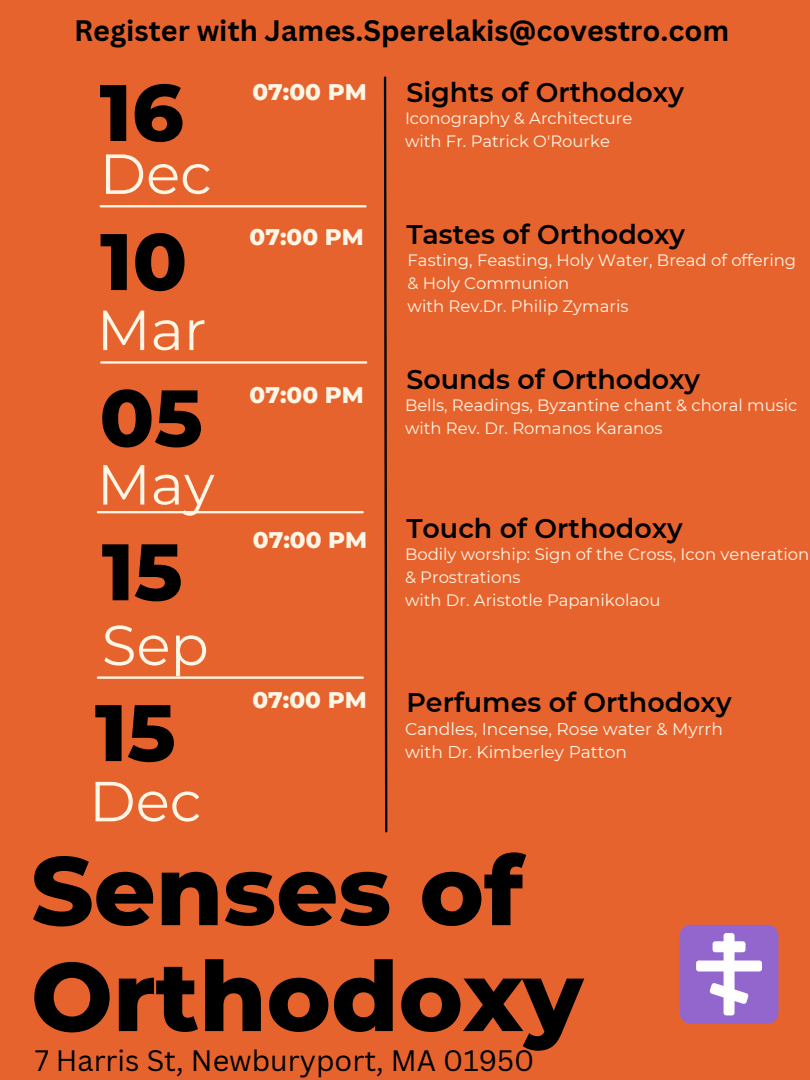
<style>
.page{position:relative;width:810px;height:1080px;background:#e7632e}
.page>*{position:absolute;margin:0;border:0;box-sizing:border-box;transform-origin:0 0}
.t1{font:800 96.88px/105.9px "Montserrat";color:#000}
.t2{font:800 79.94px/149.1px "Montserrat";color:#000}
.t3{font:56.38px "Montserrat";color:#fff6e6}
.t4{font:700 28.75px "Canva Sans";color:#000}
.t5{font:28.75px "Canva Sans";color:#000}
.t6{font:600 26.94px "Montserrat";color:#000}
.t7{font:800 23.06px "Montserrat";color:#fff6e6}
.t8{font:17.06px/23.4px "Montserrat";color:#fff6e6}
.t9{font:16.44px/23px "Montserrat";color:#fff6e6}
</style>
<div class="page">
<hr style="left:101px;top:205px;width:265px;height:2px;background:#fff6e6">
<hr style="left:101px;top:361px;width:265px;height:3px;background:#fff6e6">
<svg style="left:383px;top:76px;width:5px;height:757px"></svg>
<hr style="left:98px;top:511px;width:265px;height:2px;background:#fff6e6">
<hr style="left:98px;top:676px;width:265px;height:3px;background:#fff6e6">
<div style="left:680px;top:925px;width:99px;height:99px;background:#9266cc;border-radius:11px"></div>
<svg style="left:696px;top:933px;width:66px;height:82px"></svg>
<h3 class="t4" style="left:74px;top:11px;width:657px">Register with James.Sperelakis@covestro.com</h3>
<h2 class="t2" style="left:100px;top:38px;width:89px">16<br>10</h2>
<h3 class="t3" style="left:100px;top:139px;width:114px">Dec</h3>
<h3 class="t3" style="left:97px;top:296px;width:111px">Mar</h3>
<h2 class="t2" style="left:100px;top:343px;width:105px">05</h2>
<h3 class="t3" style="left:97px;top:450px;width:119px">May</h3>
<h2 class="t2" style="left:95px;top:491px;width:89px;line-height:160.8px">15<br>15</h2>
<h3 class="t3" style="left:102px;top:611px;width:108px">Sep</h3>
<h3 class="t3" style="left:89px;top:767px;width:114px">Dec</h3>
<h3 class="t7" style="left:252px;top:78px;width:116px">07:00 PM</h3>
<h3 class="t7" style="left:250px;top:222px;width:116px">07:00 PM</h3>
<h3 class="t7" style="left:250px;top:380px;width:116px">07:00 PM</h3>
<h3 class="t7" style="left:253px;top:526px;width:116px">07:00 PM</h3>
<h3 class="t7" style="left:252px;top:686px;width:116px">07:00 PM</h3>
<h3 class="t6" style="left:406px;top:76px;width:279px">Sights of Orthodoxy</h3>
<p class="t9" style="left:405px;top:107px;width:229px">Iconography &amp; Architecture with Fr. Patrick O'Rourke</p>
<h3 class="t6" style="left:406px;top:218px;width:280px">Tastes of Orthodoxy</h3>
<p class="t9" style="left:408px;top:249px;width:390px">Fasting, Feasting, Holy Water, Bread of offering &amp; Holy Communion<br>with Rev.Dr. Philip Zymaris</p>
<h3 class="t6" style="left:406px;top:363px;width:295px">Sounds of Orthodoxy</h3>
<p class="t9" style="left:405px;top:394px;width:394px">Bells, Readings, Byzantine chant &amp; choral music with Rev. Dr. Romanos Karanos</p>
<h3 class="t6" style="left:406px;top:512px;width:278px">Touch of Orthodoxy</h3>
<p class="t9" style="left:405px;top:543px;width:406px">Bodily worship: Sign of the Cross, Icon veneration &amp; Prostrations<br>with Dr. Aristotle Papanikolaou</p>
<h3 class="t6" style="left:406px;top:686px;width:327px">Perfumes of Orthodoxy</h3>
<p class="t8" style="left:405px;top:717px;width:320px">Candles, Incense, Rose water &amp; Myrrh with Dr. Kimberley Patton</p>
<h1 class="t1" style="left:31px;top:837px;width:554px">Senses of<br>Orthodoxy</h1>
<h3 class="t5" style="left:35px;top:1041px;width:501px">7 Harris St, Newburyport, MA 01950</h3>
</div>
